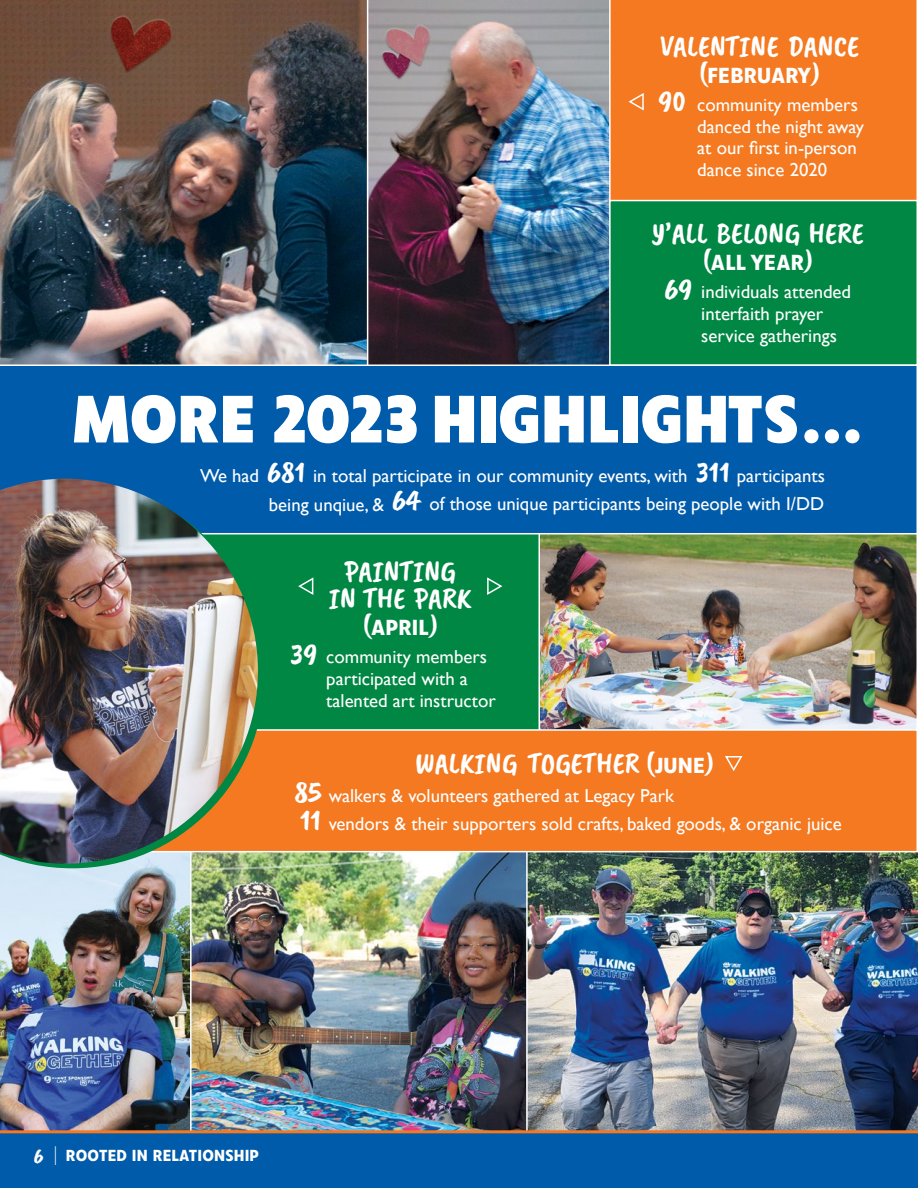
<style>
.page{position:relative;width:918px;height:1188px;background:#fff}
.page>*{position:absolute;margin:0;border:0;box-sizing:border-box;transform-origin:0 0}
.t1{font:900 69px "Ruck Sack";letter-spacing:.01em;color:#fff}
.t2{font:30px/27px "Caveat Brush";color:#fff;text-align:center}
.t3{font:700 22.5px "Ruck Sack";letter-spacing:.01em;color:#fff}
.t4{font:18.75px/21.8px "Gill Sans";color:#fff}
.t5{font:700 16.5px "Ruck Sack";letter-spacing:.01em;color:#fff}
.s1{font-family:"Caveat Brush";font-weight:400;font-size:30px}
.s2{font-family:"Caveat Brush";font-size:30px}
.s3{font-family:"Ruck Sack";font-weight:700;font-size:22.5px}
.s4{font-family:"Caveat Brush";font-weight:400;font-size:21px}
.s5{font-weight:900;font-size:24.75px}
</style>
<div class="page">
<img style="left:0;top:852px;width:918px;height:278px">
<img style="left:0;top:0;width:609px;height:364px">
<img style="left:540px;top:535px;width:375px;height:194px">
<div style="left:178px;top:532px;width:362px;height:200px;background:#008743;border:2px solid #fff"></div>
<div style="left:609px;top:0;width:308px;height:200px;background:#f47920"></div>
<div style="left:610px;top:201px;width:307px;height:164px;background:#008743"></div>
<div style="left:609px;top:200px;width:309px;height:166px;border:2px solid #fff"></div>
<div style="left:124px;top:730px;width:793px;height:122px;background:#f47920"></div>
<div style="left:123px;top:729px;width:795px;height:123px;border:2px solid #fff"></div>
<div style="left:0;top:364px;width:918px;height:170px;background:#005baa"></div>
<svg style="left:0;top:483px;width:265px;height:385px"></svg>
<img style="left:0;top:479px;width:258px;height:385px">
<div style="left:0;top:1130px;width:918px;height:58px;background:#005baa"></div>
<svg style="left:627px;top:92px;width:18px;height:20px"></svg>
<svg style="left:725px;top:756px;width:18px;height:15px"></svg>
<svg style="left:487px;top:577px;width:16px;height:18px"></svg>
<svg style="left:298px;top:577px;width:16px;height:18px"></svg>
<hr style="left:367px;top:0;width:1px;height:365px;background:#fff">
<hr style="left:526px;top:851px;width:2px;height:279px;background:#fff">
<hr style="left:190px;top:851px;width:2px;height:279px;background:#fff">
<h2 class="t2" style="left:660px;top:34px;width:201px">VALENTINE DANCE</h2>
<p class="t3" style="left:699px;top:60px;width:123px"><span class="s1">(</span>FEBRUARY<span class="s1">)</span></p>
<p class="t4" style="left:697px;top:94px;width:168px;text-indent:-39px"><span class="s2">90</span> community members danced the night away at our first in-person dance since 2020</p>
<h2 class="t2" style="left:652px;top:221px;width:214px">Y’ALL BELONG HERE</h2>
<p class="t3" style="left:702px;top:247px;width:112px"><span class="s1">(</span>ALL YEAR<span class="s1">)</span></p>
<p class="t4" style="left:701px;top:281px;width:151px;text-indent:-37px"><span class="s2">69</span> individuals attended interfaith prayer service gatherings</p>
<h1 class="t1" style="left:69px;top:371px;width:792px">MORE 2023 HIGHLIGHTS...</h1>
<p class="t4" style="left:200px;top:462px;width:626px;line-height:27.6px;text-align:right">We had <span class="s2">681</span> in total participate in our community events, with <span class="s2">311</span> participants being unqiue, &amp; <span class="s2">64</span> of those unique participants being people with I/DD</p>
<h2 class="t2" style="left:329px;top:559px;width:145px">PAINTING<br>IN THE PARK</h2>
<p class="t3" style="left:362px;top:612px;width:77px"><span class="s1">(</span>APRIL<span class="s1">)</span></p>
<p class="t4" style="left:326px;top:646px;width:171px;text-indent:-36px"><span class="s2">39</span> community members participated with a talented art instructor</p>
<h2 class="t2" style="left:415px;top:750px;width:301px">WALKING TOGETHER (<span class="s3">JUNE</span>)</h2>
<p class="t4" style="left:300px;top:782px;width:543px;line-height:27.6px;text-indent:-6px"><span class="s2">85</span> walkers &amp; volunteers gathered at Legacy Park<br><span class="s2">11</span> vendors &amp; their supporters sold crafts, baked goods, &amp; organic juice</p>
<p class="t5" style="left:34px;top:1144px;width:227px"><span class="s4">6</span> <span class="s5">|</span> ROOTED IN RELATIONSHIP</p>
</div>
